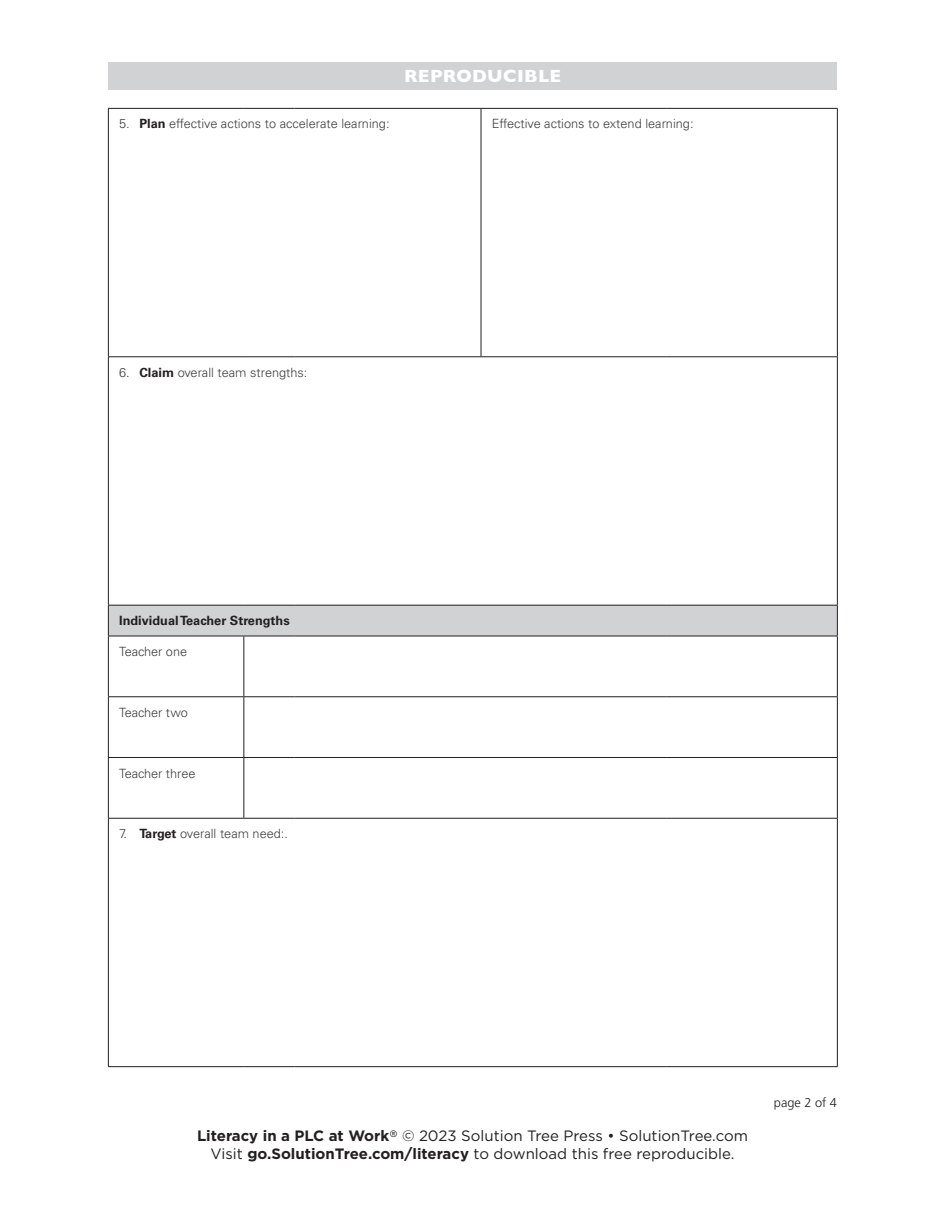
<style>
.page{position:relative;width:945px;height:1215px;background:#fff}
.page>*{position:absolute;margin:0;border:0;box-sizing:border-box;transform-origin:0 0}
.t1{font:700 18px "Gill Sans";letter-spacing:.02em;color:#fff}
.t2{font:15px/18px "Gotham";color:#231f20;text-align:center}
.figure_text{font:300 12.75px "Univers LT Std";color:#3e3e3f}
.figure_text-2{font:700 12.75px "Univers LT Std";color:#231f20}
.repro_page{font:300 12.75px "Frutiger LT Std";color:#231f20}
.s1{font-weight:700;color:#231f20}
.s2{font-weight:700}
.s3{font-family:"Quicksand";font-weight:300}
</style>
<div class="page">
<div style="left:108px;top:62px;width:729px;height:28px;background:#d1d2d4"></div>
<div style="left:108px;top:605px;width:729px;height:31px;background:#d1d2d4"></div>
<hr style="left:108px;top:108px;width:136px;height:1px;background:#231f20">
<hr style="left:108px;top:109px;width:1px;height:247px;background:#231f20">
<hr style="left:244px;top:108px;width:50px;height:1px;background:#231f20">
<hr style="left:294px;top:108px;width:187px;height:1px;background:#231f20">
<hr style="left:481px;top:108px;width:185px;height:1px;background:#231f20">
<hr style="left:481px;top:109px;width:1px;height:247px;background:#231f20">
<hr style="left:666px;top:108px;width:172px;height:1px;background:#231f20">
<hr style="left:837px;top:109px;width:1px;height:247px;background:#231f20">
<hr style="left:108px;top:356px;width:136px;height:1px;background:#231f20">
<hr style="left:108px;top:357px;width:1px;height:248px;background:#231f20">
<hr style="left:244px;top:356px;width:50px;height:1px;background:#231f20">
<hr style="left:294px;top:356px;width:187px;height:1px;background:#231f20">
<hr style="left:481px;top:356px;width:185px;height:1px;background:#231f20">
<hr style="left:666px;top:356px;width:172px;height:1px;background:#231f20">
<hr style="left:837px;top:357px;width:1px;height:248px;background:#231f20">
<hr style="left:108px;top:605px;width:136px;height:1px;background:#231f20">
<hr style="left:108px;top:606px;width:1px;height:30px;background:#231f20">
<hr style="left:244px;top:605px;width:50px;height:1px;background:#231f20">
<hr style="left:294px;top:605px;width:187px;height:1px;background:#231f20">
<hr style="left:481px;top:605px;width:185px;height:1px;background:#231f20">
<hr style="left:666px;top:605px;width:172px;height:1px;background:#231f20">
<hr style="left:837px;top:606px;width:1px;height:30px;background:#231f20">
<hr style="left:108px;top:636px;width:136px;height:1px;background:#231f20">
<hr style="left:108px;top:636px;width:1px;height:60px;background:#231f20">
<hr style="left:244px;top:636px;width:50px;height:1px;background:#231f20">
<hr style="left:243px;top:636px;width:1px;height:60px;background:#231f20">
<hr style="left:294px;top:636px;width:187px;height:1px;background:#231f20">
<hr style="left:481px;top:636px;width:185px;height:1px;background:#231f20">
<hr style="left:666px;top:636px;width:172px;height:1px;background:#231f20">
<hr style="left:837px;top:636px;width:1px;height:60px;background:#231f20">
<hr style="left:108px;top:696px;width:136px;height:1px;background:#231f20">
<hr style="left:108px;top:697px;width:1px;height:60px;background:#231f20">
<hr style="left:244px;top:696px;width:50px;height:1px;background:#231f20">
<hr style="left:243px;top:697px;width:1px;height:60px;background:#231f20">
<hr style="left:294px;top:696px;width:187px;height:1px;background:#231f20">
<hr style="left:481px;top:696px;width:185px;height:1px;background:#231f20">
<hr style="left:666px;top:696px;width:172px;height:1px;background:#231f20">
<hr style="left:837px;top:697px;width:1px;height:60px;background:#231f20">
<hr style="left:108px;top:757px;width:136px;height:1px;background:#231f20">
<hr style="left:108px;top:758px;width:1px;height:60px;background:#231f20">
<hr style="left:244px;top:757px;width:50px;height:1px;background:#231f20">
<hr style="left:243px;top:758px;width:1px;height:60px;background:#231f20">
<hr style="left:294px;top:757px;width:187px;height:1px;background:#231f20">
<hr style="left:481px;top:757px;width:185px;height:1px;background:#231f20">
<hr style="left:666px;top:757px;width:172px;height:1px;background:#231f20">
<hr style="left:837px;top:758px;width:1px;height:60px;background:#231f20">
<hr style="left:108px;top:818px;width:136px;height:1px;background:#231f20">
<hr style="left:108px;top:819px;width:1px;height:247px;background:#231f20">
<hr style="left:244px;top:818px;width:50px;height:1px;background:#231f20">
<hr style="left:294px;top:818px;width:187px;height:1px;background:#231f20">
<hr style="left:481px;top:818px;width:185px;height:1px;background:#231f20">
<hr style="left:666px;top:818px;width:172px;height:1px;background:#231f20">
<hr style="left:837px;top:819px;width:1px;height:247px;background:#231f20">
<hr style="left:108px;top:1066px;width:136px;height:1px;background:#231f20">
<hr style="left:244px;top:1066px;width:50px;height:1px;background:#231f20">
<hr style="left:294px;top:1066px;width:187px;height:1px;background:#231f20">
<hr style="left:481px;top:1066px;width:185px;height:1px;background:#231f20">
<hr style="left:666px;top:1066px;width:172px;height:1px;background:#231f20">
<h1 class="t1" style="left:404px;top:62px;width:158px">REPRODUCIBLE</h1>
<p class="figure_text" style="left:119px;top:116px;width:272px">5. <span class="s1">Plan</span> effective actions to accelerate learning:</p>
<p class="figure_text" style="left:492px;top:116px;width:203px">Effective actions to extend learning:</p>
<p class="figure_text" style="left:119px;top:365px;width:190px">6. <span class="s1">Claim</span> overall team strengths:</p>
<p class="figure_text-2" style="left:119px;top:613px;width:172px">Individual Teacher Strengths</p>
<p class="figure_text" style="left:119px;top:644px;width:70px">Teacher one</p>
<p class="figure_text" style="left:119px;top:705px;width:70px">Teacher two</p>
<p class="figure_text" style="left:119px;top:765px;width:78px">Teacher three</p>
<p class="figure_text" style="left:119px;top:826px;width:170px">7. <span class="s1">Target</span> overall team need:.</p>
<p class="t2" style="left:197px;top:1126px;width:552px"><span class="s2">Literacy in a PLC at Work</span><span class="s3">®</span> © 2023 Solution Tree Press • SolutionTree.com<br>Visit <span class="s2">go.SolutionTree.com/literacy</span> to download this free reproducible.</p>
<p class="repro_page" style="left:774px;top:1095px;width:65px">page 2 of 4</p>
</div>
